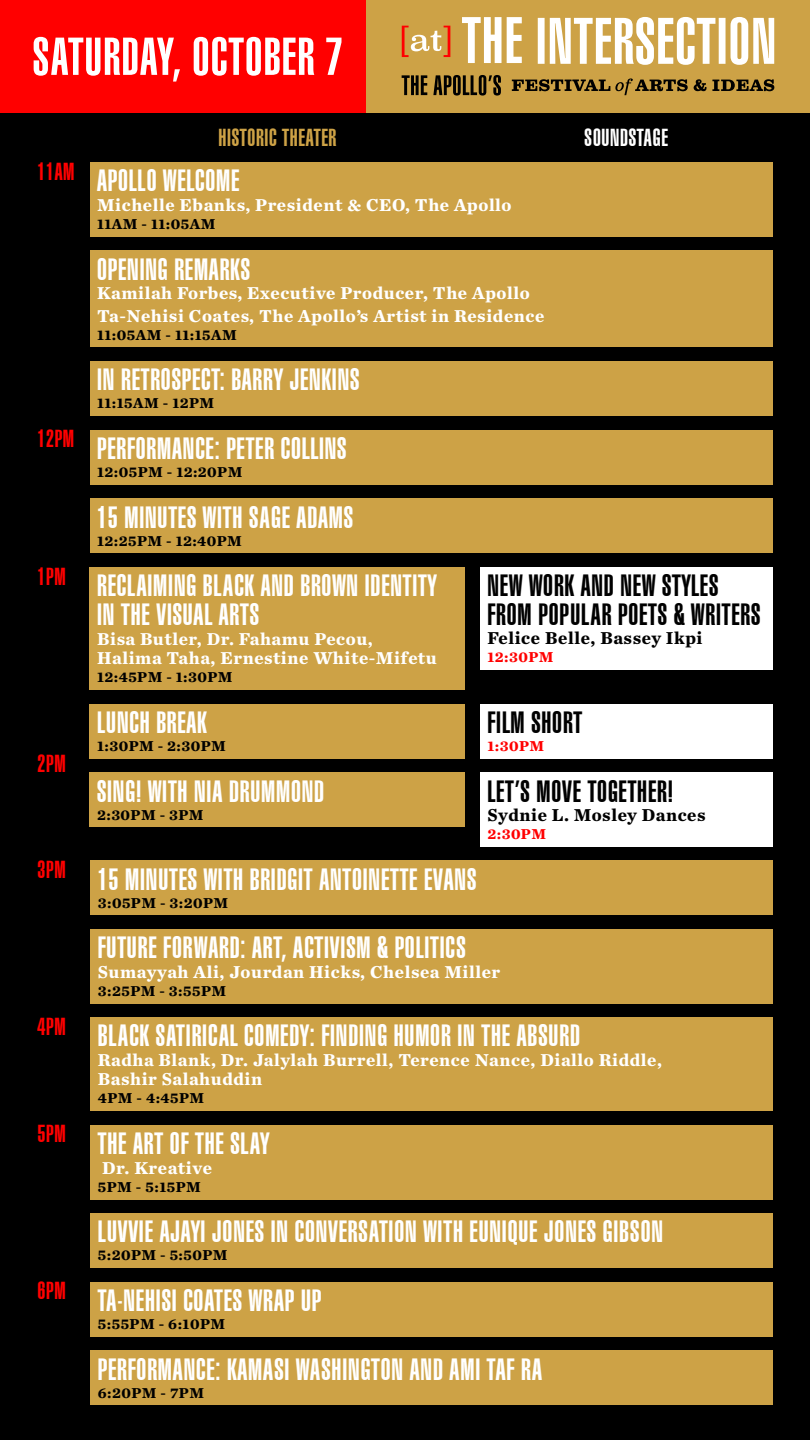
<style>
.page{position:relative;width:810px;height:1440px;background:#000}
.page>*{position:absolute;margin:0;border:0;box-sizing:border-box;transform-origin:0 0}
.t1{font:900 extra-condensed 51.75px "Swiss 911 BT";letter-spacing:.03em;color:#fff}
.t2{font:900 extra-condensed 30px/28.8px "Swiss 911 BT";letter-spacing:.03em;color:#fff}
.t3{font:900 extra-condensed 30px "Swiss 911 BT";letter-spacing:.03em;color:#000}
.t4{font:900 extra-condensed 24px "Swiss 911 BT";letter-spacing:.03em;color:#f00}
.t5{font:900 extra-condensed 24px "Swiss 911 BT";letter-spacing:.03em;color:#cda246}
.t6{font:900 extra-condensed 24px "Swiss 911 BT";letter-spacing:.03em;color:#fff}
.t7{font:700 18px "Chronicle Text G1";letter-spacing:.03em;color:#fff}
.t8{font:700 18px "Chronicle Text G1";letter-spacing:.03em;color:#000}
.t9{font:700 15px "Chronicle Text G1";letter-spacing:.03em;color:#000}
.t10{font:700 15px "Chronicle Text G1";letter-spacing:.03em;color:#f00}
</style>
<div class="page">
<div style="left:0;top:0;width:376px;height:112px;background:#f00"></div>
<div style="left:366px;top:0;width:444px;height:112px;background:#cda246"></div>
<svg style="left:402px;top:26px;width:48px;height:31px"></svg>
<svg style="left:462px;top:17px;width:60px;height:46px"></svg>
<svg style="left:538px;top:17px;width:236px;height:48px"></svg>
<svg style="left:512px;top:78px;width:262px;height:17px"></svg>
<svg style="left:402px;top:75px;width:99px;height:21px"></svg>
<div style="left:90px;top:162px;width:682px;height:74px;background:#cda246"></div>
<div style="left:480px;top:567px;width:292px;height:103px;background:#fff"></div>
<div style="left:480px;top:772px;width:292px;height:75px;background:#fff"></div>
<div style="left:480px;top:704px;width:292px;height:54px;background:#fff"></div>
<div style="left:90px;top:251px;width:682px;height:96px;background:#cda246"></div>
<div style="left:90px;top:361px;width:682px;height:55px;background:#cda246"></div>
<div style="left:90px;top:430px;width:682px;height:55px;background:#cda246"></div>
<div style="left:90px;top:499px;width:682px;height:54px;background:#cda246"></div>
<div style="left:90px;top:567px;width:375px;height:123px;background:#cda246"></div>
<div style="left:90px;top:704px;width:375px;height:54px;background:#cda246"></div>
<div style="left:90px;top:772px;width:375px;height:55px;background:#cda246"></div>
<div style="left:90px;top:860px;width:682px;height:55px;background:#cda246"></div>
<div style="left:90px;top:1125px;width:682px;height:74px;background:#cda246"></div>
<div style="left:90px;top:1213px;width:682px;height:55px;background:#cda246"></div>
<div style="left:90px;top:929px;width:682px;height:74px;background:#cda246"></div>
<div style="left:90px;top:1017px;width:682px;height:94px;background:#cda246"></div>
<div style="left:90px;top:1351px;width:682px;height:54px;background:#cda246"></div>
<div style="left:90px;top:1282px;width:682px;height:54px;background:#cda246"></div>
<p class="t1" style="left:33px;top:28px;width:311px">SATURDAY, OCTOBER 7</p>
<p class="t4" style="left:38px;top:158px;width:39px">11AM</p>
<p class="t4" style="left:38px;top:426px;width:38px">12PM</p>
<p class="t4" style="left:38px;top:563px;width:30px">1PM</p>
<p class="t4" style="left:38px;top:751px;width:30px">2PM</p>
<p class="t4" style="left:38px;top:856px;width:30px">3PM</p>
<p class="t4" style="left:38px;top:1013px;width:30px">4PM</p>
<p class="t4" style="left:38px;top:1121px;width:30px">5PM</p>
<p class="t4" style="left:38px;top:1278px;width:30px">6PM</p>
<p class="t5" style="left:219px;top:125px;width:119px">HISTORIC THEATER</p>
<p class="t6" style="left:585px;top:125px;width:85px">SOUNDSTAGE</p>
<p class="t2" style="left:97px;top:167px;width:144px">APOLLO WELCOME</p>
<p class="t7" style="left:97px;top:190px;width:416px">Michelle Ebanks, President &amp; CEO, The Apollo</p>
<p class="t9" style="left:97px;top:212px;width:120px">11AM - 11:05AM</p>
<p class="t2" style="left:97px;top:255px;width:154px">OPENING REMARKS</p>
<p class="t7" style="left:97px;top:279px;width:434px">Kamilah Forbes, Executive Producer, The Apollo</p>
<p class="t7" style="left:97px;top:301px;width:449px">Ta-Nehisi Coates, The Apollo’s Artist in Residence</p>
<p class="t9" style="left:97px;top:323px;width:141px">11:05AM - 11:15AM</p>
<p class="t2" style="left:97px;top:366px;width:264px">IN RETROSPECT: BARRY JENKINS</p>
<p class="t9" style="left:97px;top:391px;width:119px">11:15AM - 12PM</p>
<p class="t2" style="left:97px;top:435px;width:251px">PERFORMANCE: PETER COLLINS</p>
<p class="t9" style="left:97px;top:460px;width:147px">12:05PM - 12:20PM</p>
<p class="t2" style="left:97px;top:503px;width:257px">15 MINUTES WITH SAGE ADAMS</p>
<p class="t9" style="left:97px;top:529px;width:146px">12:25PM - 12:40PM</p>
<p class="t2" style="left:97px;top:572px;width:341px">RECLAIMING BLACK AND BROWN IDENTITY<br>IN THE VISUAL ARTS</p>
<p class="t7" style="left:97px;top:624px;width:277px">Bisa Butler, Dr. Fahamu Pecou,</p>
<p class="t7" style="left:97px;top:644px;width:341px">Halima Taha, Ernestine White-Mifetu</p>
<p class="t9" style="left:97px;top:665px;width:137px">12:45PM - 1:30PM</p>
<p class="t2" style="left:97px;top:709px;width:111px">LUNCH BREAK</p>
<p class="t9" style="left:97px;top:734px;width:130px">1:30PM - 2:30PM</p>
<p class="t2" style="left:97px;top:777px;width:228px">SING! WITH NIA DRUMMOND</p>
<p class="t9" style="left:97px;top:802px;width:108px">2:30PM - 3PM</p>
<p class="t2" style="left:98px;top:865px;width:380px">15 MINUTES WITH BRIDGIT ANTOINETTE EVANS</p>
<p class="t9" style="left:98px;top:890px;width:132px">3:05PM - 3:20PM</p>
<p class="t3" style="left:488px;top:569px;width:232px">NEW WORK AND NEW STYLES</p>
<p class="t3" style="left:488px;top:598px;width:274px">FROM POPULAR POETS &amp; WRITERS</p>
<p class="t8" style="left:488px;top:624px;width:217px">Felice Belle, Bassey Ikpi</p>
<p class="t10" style="left:488px;top:645px;width:67px">12:30PM</p>
<p class="t3" style="left:488px;top:706px;width:96px">FILM SHORT</p>
<p class="t10" style="left:488px;top:734px;width:58px">1:30PM</p>
<p class="t3" style="left:488px;top:775px;width:187px">LET’S MOVE TOGETHER!</p>
<p class="t8" style="left:488px;top:800px;width:220px">Sydnie L. Mosley Dances</p>
<p class="t10" style="left:488px;top:822px;width:60px">2:30PM</p>
<p class="t2" style="left:98px;top:934px;width:369px">FUTURE FORWARD: ART, ACTIVISM &amp; POLITICS</p>
<p class="t7" style="left:98px;top:957px;width:404px">Sumayyah Ali, Jourdan Hicks, Chelsea Miller</p>
<p class="t9" style="left:98px;top:979px;width:130px">3:25PM - 3:55PM</p>
<p class="t2" style="left:98px;top:1022px;width:484px">BLACK SATIRICAL COMEDY: FINDING HUMOR IN THE ABSURD</p>
<p class="t7" style="left:98px;top:1045px;width:566px">Radha Blank, Dr. Jalylah Burrell, Terence Nance, Diallo Riddle,</p>
<p class="t7" style="left:98px;top:1065px;width:166px">Bashir Salahuddin</p>
<p class="t9" style="left:98px;top:1086px;width:108px">4PM - 4:45PM</p>
<p class="t2" style="left:98px;top:1130px;width:173px">THE ART OF THE SLAY</p>
<p class="t7" style="left:102px;top:1153px;width:111px">Dr. Kreative</p>
<p class="t9" style="left:98px;top:1174px;width:104px">5PM - 5:15PM</p>
<p class="t2" style="left:98px;top:1218px;width:567px">LUVVIE AJAYI JONES IN CONVERSATION WITH EUNIQUE JONES GIBSON</p>
<p class="t9" style="left:98px;top:1243px;width:131px">5:20PM - 5:50PM</p>
<p class="t2" style="left:98px;top:1287px;width:225px">TA-NEHISI COATES WRAP UP</p>
<p class="t9" style="left:98px;top:1312px;width:129px">5:55PM - 6:10PM</p>
<p class="t2" style="left:98px;top:1355px;width:446px">PERFORMANCE: KAMASI WASHINGTON AND AMI TAF RA</p>
<p class="t9" style="left:98px;top:1380px;width:108px">6:20PM - 7PM</p>
</div>
